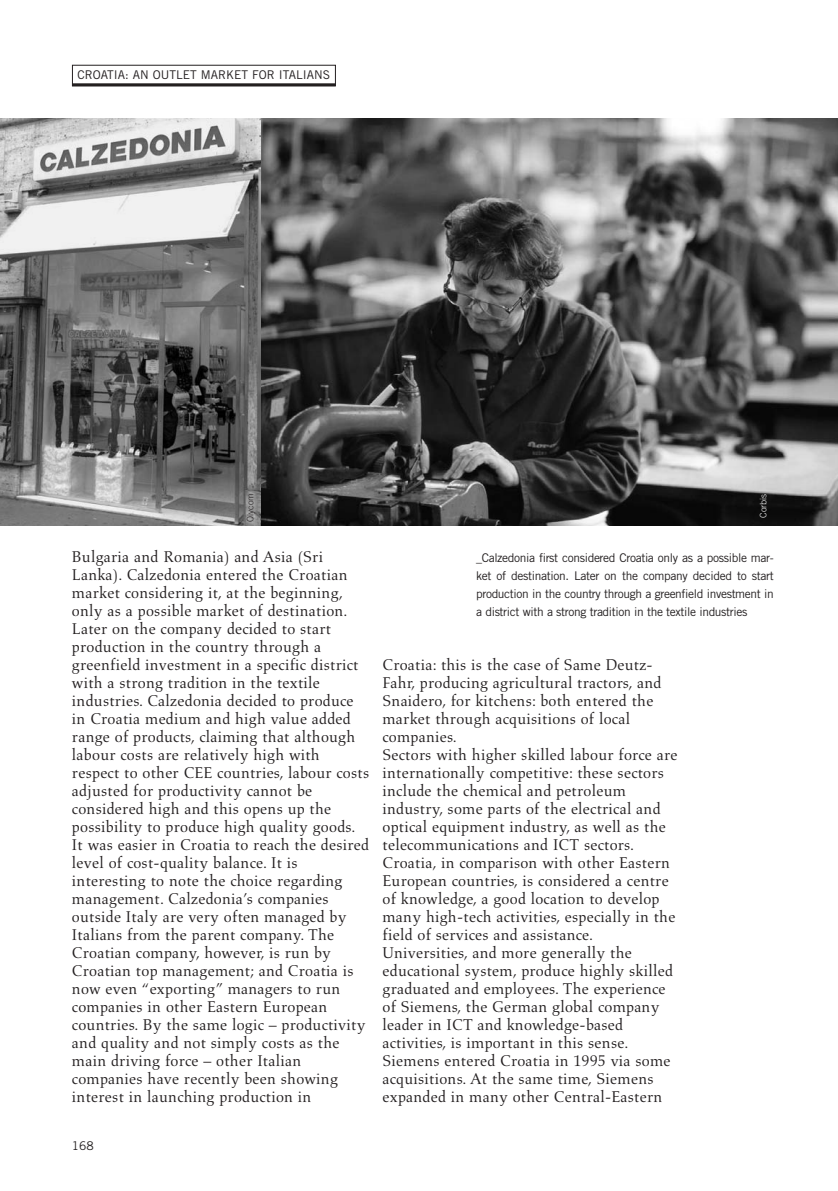
<style>
.page{position:relative;width:838px;height:1191px;background:#fff}
.page>*{position:absolute;margin:0;border:0;box-sizing:border-box;transform-origin:0 0}
.t1{font:15.9px/18px "Aldus";letter-spacing:.015em;color:#231f20}
.t2{font:12px/18px "Trade Gothic";letter-spacing:-.03em;color:#231f20;text-align:justify}
.t3{font:12px "Trade Gothic";color:#231f20}
.t4{font:300 9px "Trade Gothic";color:#fff}
.t5{font:300 9px "Trade Gothic";color:#231f20}
</style>
<div class="page">
<div style="left:72px;top:65px;width:264px;height:21px;border:1px solid #231f20"></div>
<hr style="left:72px;top:83px;width:264px;height:3px;background:#231f20">
<img style="left:260px;top:118px;width:577px;height:408px">
<svg style="left:0;top:118px;width:260px;height:408px"></svg>
<p class="t3" style="left:77px;top:70px;width:254px">CROATIA: AN OUTLET MARKET FOR ITALIANS</p>
<p class="t5" style="left:247px;top:522px;width:30px;rotate:-90deg">Olycom</p>
<p class="t1" style="left:72px;top:549px;width:299px">Bulgaria and Romania) and Asia (Sri Lanka). Calzedonia entered the Croatian market considering it, at the beginning, only as a possible market of destination.<br>Later on the company decided to start production in the country through a greenfield investment in a specific district with a strong tradition in the textile industries. Calzedonia decided to produce in Croatia medium and high value added range of products, claiming that although labour costs are relatively high with respect to other CEE countries, labour costs adjusted for productivity cannot be considered high and this opens up the possibility to produce high quality goods.<br>It was easier in Croatia to reach the desired level of cost-quality balance. It is interesting to note the choice regarding management. Calzedonia’s companies outside Italy are very often managed by Italians from the parent company. The Croatian company, however, is run by Croatian top management; and Croatia is now even “exporting” managers to run companies in other Eastern European countries. By the same logic – productivity and quality and not simply costs as the main driving force – other Italian companies have recently been showing interest in launching production in</p>
<p class="t4" style="left:760px;top:517px;width:25px;rotate:-90deg">Corbis</p>
<p class="t2" style="left:476px;top:549px;width:299px">_Calzedonia first considered Croatia only as a possible mar&shy;ket of destination. Later on the company decided to start production in the country through a greenfield investment in a district with a strong tradition in the textile industries</p>
<p class="t1" style="left:382px;top:657px;width:296px">Croatia: this is the case of Same Deutz-Fahr, producing agricultural tractors, and Snaidero, for kitchens: both entered the market through acquisitions of local companies.<br>Sectors with higher skilled labour force are internationally competitive: these sectors include the chemical and petroleum industry, some parts of the electrical and optical equipment industry, as well as the telecommunications and ICT sectors.<br>Croatia, in comparison with other Eastern European countries, is considered a centre of knowledge, a good location to develop many high-tech activities, especially in the field of services and assistance.<br>Universities, and more generally the educational system, produce highly skilled graduated and employees. The experience of Siemens, the German global company leader in ICT and knowledge-based activities, is important in this sense.<br>Siemens entered Croatia in 1995 via some acquisitions. At the same time, Siemens expanded in many other Central-Eastern</p>
<p class="t2" style="left:72px;top:1137px;width:23px">168</p>
</div>
